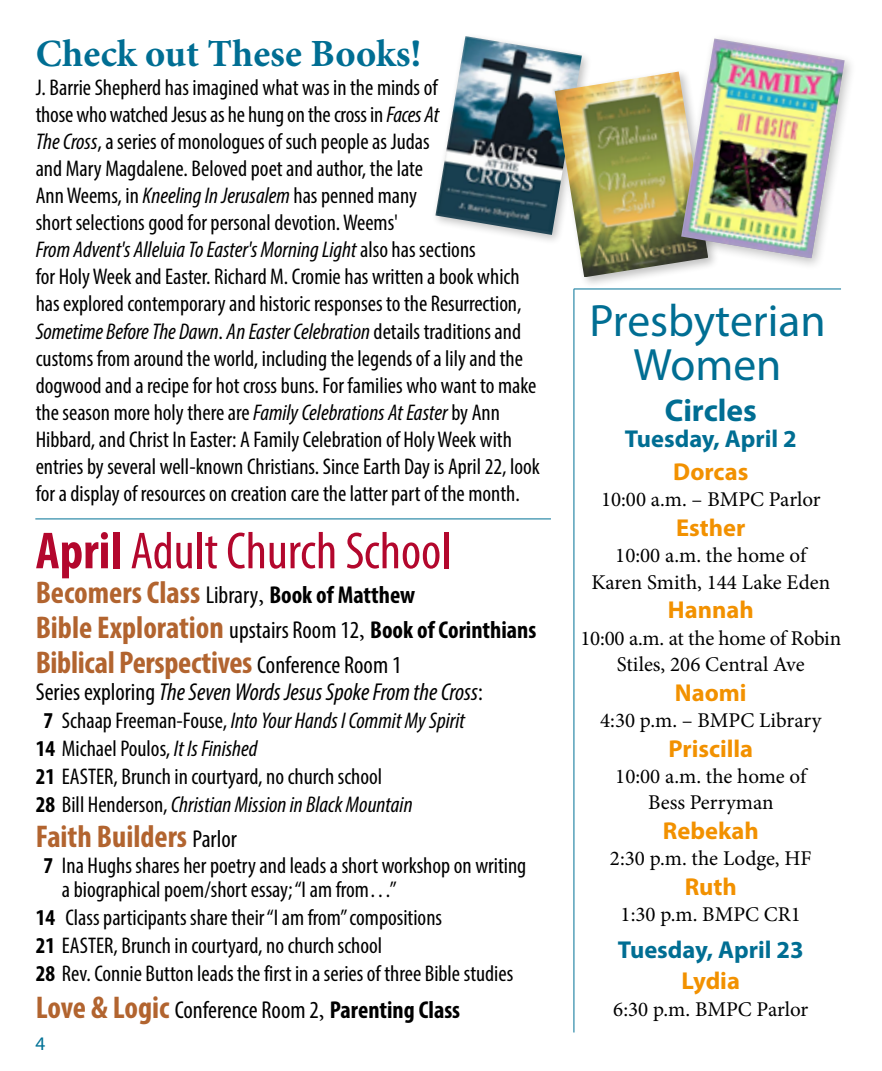
<style>
.page{position:relative;width:882px;height:1071px;background:#fff}
.page>*{position:absolute;margin:0;border:0;box-sizing:border-box;transform-origin:0 0}
.t1{font:condensed 52.5px "Myriad Pro";color:#b3072d}
.t2{font:45.5px/43.8px "Myriad Pro";color:#006e93;text-align:center}
.t3{font:700 38.5px "Minion Pro";color:#006e93}
.t4{font:700 condensed 31.5px "Myriad Pro";color:#b2642f}
.t5{font:700 31.5px "Myriad Pro";color:#006e93}
.t6{font:italic condensed 24.5px "Myriad Pro";color:#000}
.t7{font:700 24.5px "Myriad Pro";color:#f29100}
.t8{font:700 condensed 24.5px "Myriad Pro";color:#000}
.t9{font:condensed 24.5px "Myriad Pro";color:#000}
.t10{font:700 24.5px "Myriad Pro";color:#006e93}
.t11{font:condensed 22.75px/27.1px "Myriad Pro";color:#000}
.t12{font:21px/26.2px "Minion Pro";color:#000;text-align:center}
.t13{font:19.25px "Myriad Pro";color:#007196}
.s1{font-style:italic}
.s2{font-weight:700}
.s3{font-weight:400;font-size:24.5px;color:#000}
.s4{font-family:"Minion Pro";font-weight:400;font-stretch:normal;font-size:24.5px;color:#000}
.s5{font-size:24.5px;color:#000}
.s6{font-size:31.5px;color:#b2642f}
.s7{font-weight:400}
.s8{font-family:"Minion Pro";font-weight:400;font-stretch:normal}
.s9{font-style:normal}
.s10{font-weight:700;font-size:31.5px;color:#b2642f}
.s11{font-family:"Minion Pro";font-stretch:normal}
</style>
<div class="page">
<hr style="left:35px;top:519px;width:516px;height:1px;background:#007196">
<hr style="left:574px;top:289px;width:1px;height:743px;background:#007196">
<hr style="left:574px;top:289px;width:267px;height:1px;background:#007196">
<div style="left:432px;top:33px;width:161px;height:213px;background:#000;opacity:.25"></div>
<img style="left:435px;top:36px;width:147px;height:199px">
<div style="left:551px;top:68px;width:168px;height:221px;background:#000;opacity:.25"></div>
<img style="left:555px;top:72px;width:153px;height:205px">
<div style="left:675px;top:33px;width:182px;height:238px;background:#000;opacity:.25"></div>
<img style="left:681px;top:38px;width:164px;height:220px">
<h3 class="t3" style="left:36px;top:26px;width:387px">Check out These Books!</h3>
<p class="t11" style="left:36px;top:73px;width:506px">J. Barrie Shepherd has imagined what was in the minds of<br>those who watched Jesus as he hung on the cross in <span class="s1">Faces At<br>The Cross</span>, a series of monologues of such people as Judas<br>and Mary Magdalene. Beloved poet and author, the late<br>Ann Weems, in <span class="s1">Kneeling In Jerusalem</span> has penned many<br>short selections good for personal devotion. Weems'<br><span class="s1">From Advent's Alleluia To Easter's Morning Light</span> also has sections<br>for Holy Week and Easter. Richard M. Cromie has written a book which has explored contemporary and historic responses to the Resurrection, <span class="s1">Sometime Before The Dawn</span>. <span class="s1">An Easter Celebration</span> details traditions and customs from around the world, including the legends of a lily and the dogwood and a recipe for hot cross buns. For families who want to make the season more holy there are <span class="s1">Family Celebrations At Easter</span> by Ann Hibbard, and Christ In Easter: A Family Celebration of Holy Week with entries by several well-known Christians. Since Earth Day is April 22, look for a display of resources on creation care the latter part of the month.</p>
<h1 class="t1" style="left:36px;top:519px;width:417px"><span class="s2">April</span> Adult Church School</h1>
<h3 class="t4" style="left:36px;top:573px;width:381px">Becomers Class <span class="s3">Library</span><span class="s4">,</span> <span class="s5">Book of Matthew</span></h3>
<p class="t8" style="left:36px;top:615px;width:502px"><span class="s6">Bible Exploration</span> <span class="s7">upstairs Room 12</span><span class="s8">,</span> Book of Corinthians</p>
<h3 class="t4" style="left:36px;top:643px;width:367px">Biblical Perspectives <span class="s3">Conference Room 1</span></h3>
<p class="t6" style="left:36px;top:677px;width:449px"><span class="s9">Series exploring</span> The Seven Words Jesus Spoke From the Cross<span class="s9">:</span></p>
<p class="t11" style="left:36px;top:706px;width:431px;line-height:28px;text-indent:8px"><span class="s2">7</span> Schaap Freeman-Fouse, <span class="s1">Into Your Hands I Commit My Spirit </span><span class="s2">14</span> Michael Poulos, <span class="s1">It Is Finished<br></span><span class="s2">21</span> EASTER, Brunch in courtyard, no church school<br><span class="s2">28</span> Bill Henderson, <span class="s1">Christian Mission in Black Mountain</span></p>
<h3 class="t4" style="left:36px;top:816px;width:203px">Faith Builders <span class="s3">Parlor</span></h3>
<p class="t11" style="left:62px;top:853px;width:466px;line-height:24.5px;text-indent:-18px"><span class="s2">7</span> Ina Hughs shares her poetry and leads a short workshop on writing a biographical poem/short essay; “I am from…”</p>
<p class="t11" style="left:36px;top:903px;width:479px;line-height:28px"><span class="s2">14</span> Class participants share their “I am from” compositions<br><span class="s2">21</span> EASTER, Brunch in courtyard, no church school<br><span class="s2">28</span> Rev. Connie Button leads the first in a series of three Bible studies</p>
<p class="t9" style="left:36px;top:995px;width:426px"><span class="s10">Love &amp; Logic</span> Conference Room 2<span class="s11">,</span> <span class="s2">Parenting Class</span></p>
<p class="t13" style="left:35px;top:1032px;width:11px">4</p>
<h2 class="t2" style="left:590px;top:298px;width:238px">Presbyterian<br>Women</h2>
<h3 class="t5" style="left:665px;top:389px;width:94px">Circles</h3>
<p class="t10" style="left:625px;top:423px;width:174px">Tuesday, April 2</p>
<p class="t7" style="left:673px;top:456px;width:77px">Dorcas</p>
<p class="t12" style="left:601px;top:487px;width:221px">10:00 a.m. – BMPC Parlor</p>
<p class="t7" style="left:676px;top:512px;width:71px">Esther</p>
<p class="t12" style="left:591px;top:543px;width:240px">10:00 a.m. the home of<br>Karen Smith, 144 Lake Eden</p>
<p class="t7" style="left:668px;top:594px;width:87px">Hannah</p>
<p class="t12" style="left:580px;top:625px;width:262px">10:00 a.m. at the home of Robin<br>Stiles, 206 Central Ave</p>
<p class="t7" style="left:675px;top:676px;width:73px">Naomi</p>
<p class="t12" style="left:600px;top:707px;width:223px">4:30 p.m. – BMPC Library</p>
<p class="t7" style="left:668px;top:732px;width:86px">Priscilla</p>
<p class="t12" style="left:615px;top:763px;width:193px">10:00 a.m. the home of<br>Bess Perryman</p>
<p class="t7" style="left:663px;top:815px;width:97px">Rebekah</p>
<p class="t12" style="left:610px;top:845px;width:203px">2:30 p.m. the Lodge, HF</p>
<p class="t7" style="left:685px;top:871px;width:54px">Ruth</p>
<p class="t12" style="left:621px;top:901px;width:182px">1:30 p.m. BMPC CR1</p>
<p class="t10" style="left:618px;top:934px;width:187px">Tuesday, April 23</p>
<p class="t7" style="left:682px;top:965px;width:60px">Lydia</p>
<p class="t12" style="left:613px;top:996px;width:197px">6:30 p.m. BMPC Parlor</p>
</div>
